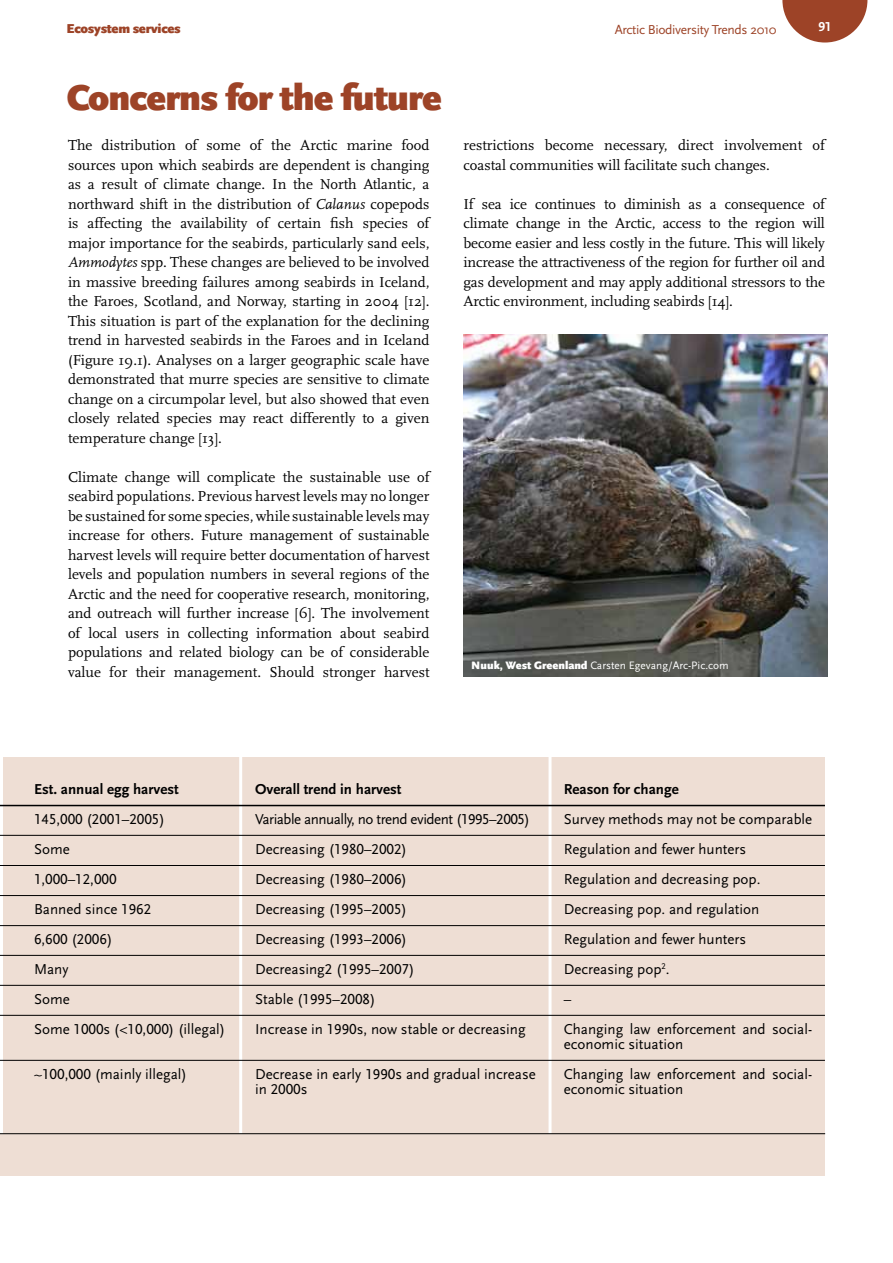
<style>
.page{position:relative;width:893px;height:1263px;background:#fff}
.page>*{position:absolute;margin:0;border:0;box-sizing:border-box;transform-origin:0 0}
.t1{font:900 37.5px "Scala Sans";letter-spacing:-.025em;color:#9d4327}
.t2{font:15px/19.5px "Scala";color:#000;text-align:justify}
.t3{font:15px/30px "Scala Sans LF";color:#000}
.t4{font:700 15px "Scala Sans LF";color:#000}
.t5{font:13.5px "Scala Sans";letter-spacing:-.025em;color:#9d4327}
.t6{font:900 13.5px "Scala Sans";letter-spacing:-.025em;color:#9d4327}
.t7{font:700 13.5px "Scala Sans LF";color:#fff}
.t8{font:11.25px "Scala Sans";color:#fff}
.s1{font-style:italic}
.s2{font-weight:900}
</style>
<div class="page">
<svg style="left:782px;top:0;width:85px;height:43px"></svg>
<img style="left:463px;top:335px;width:364px;height:342px">
<div style="left:0;top:757px;width:825px;height:418px;background:#eeded4"></div>
<hr style="left:0;top:741px;width:3px;height:393px;background:#fff">
<hr style="left:239px;top:741px;width:3px;height:393px;background:#fff">
<hr style="left:549px;top:741px;width:3px;height:393px;background:#fff">
<hr style="left:0;top:805px;width:825px;height:1px;background:#000">
<hr style="left:0;top:835px;width:825px;height:1px;background:#000">
<hr style="left:0;top:865px;width:825px;height:1px;background:#000">
<hr style="left:0;top:895px;width:825px;height:1px;background:#000">
<hr style="left:0;top:925px;width:825px;height:1px;background:#000">
<hr style="left:0;top:955px;width:825px;height:1px;background:#000">
<hr style="left:0;top:985px;width:825px;height:1px;background:#000">
<hr style="left:0;top:1015px;width:825px;height:1px;background:#000">
<hr style="left:0;top:1060px;width:825px;height:1px;background:#000">
<hr style="left:0;top:1133px;width:825px;height:1px;background:#000">
<p class="t6" style="left:67px;top:21px;width:116px">Ecosystem services</p>
<p class="t5" style="left:615px;top:22px;width:163px">Arctic Biodiversity Trends 2010</p>
<p class="t7" style="left:818px;top:20px;width:15px">91</p>
<h1 class="t1" style="left:67px;top:77px;width:377px">Concerns for the future</h1>
<p class="t2" style="left:68px;top:136px;width:363px">The distribution of some of the Arctic marine food sources upon which seabirds are dependent is changing as a result of climate change. In the North Atlantic, a northward shift in the distribution of <span class="s1">Calanus</span> copepods is affecting the availability of certain fish species of major importance for the seabirds, particularly sand eels, <span class="s1">Ammodytes</span> spp. These changes are believed to be involved in massive breeding failures among seabirds in Iceland, the Faroes, Scotland, and Norway, starting in 2004 [12].<br>This situation is part of the explanation for the declining trend in harvested seabirds in the Faroes and in Iceland (Figure 19.1). Analyses on a larger geographic scale have demonstrated that murre species are sensitive to climate change on a circumpolar level, but also showed that even closely related species may react differently to a given temperature change [13].</p>
<p class="t2" style="left:68px;top:467px;width:363px">Climate change will complicate the sustainable use of seabird populations. Previous harvest levels may no longer be sustained for some species, while sustainable levels may increase for others. Future management of sustainable harvest levels will require better documentation of harvest levels and population numbers in several regions of the Arctic and the need for cooperative research, monitoring, and outreach will further increase [6]. The involvement of local users in collecting information about seabird populations and related biology can be of considerable value for their management. Should stronger harvest</p>
<p class="t2" style="left:463px;top:136px;width:363px">restrictions become necessary, direct involvement of coastal communities will facilitate such changes.</p>
<p class="t2" style="left:463px;top:194px;width:363px">If sea ice continues to diminish as a consequence of climate change in the Arctic, access to the region will become easier and less costly in the future. This will likely increase the attractiveness of the region for further oil and gas development and may apply additional stressors to the Arctic environment, including seabirds [14].</p>
<p class="t8" style="left:471px;top:659px;width:259px"><span class="s2">Nuuk, West Greenland</span> Carsten Egevang/Arc-Pic.com</p>
<p class="t4" style="left:34px;top:781px;width:146px">Est. annual egg harvest</p>
<p class="t3" style="left:34px;top:805px;width:193px">145,000 (2001–2005)<br>Some<br>1,000–12,000<br>Banned since 1962<br>6,600 (2006)<br>Many<br>Some<br>Some 1000s (&lt;10,000) (illegal)</p>
<p class="t3" style="left:34px;top:1060px;width:154px">~100,000 (mainly illegal)</p>
<p class="t4" style="left:255px;top:781px;width:148px">Overall trend in harvest</p>
<p class="t3" style="left:255px;top:805px;width:276px">Variable annually, no trend evident (1995–2005)<br>Decreasing (1980–2002)<br>Decreasing (1980–2006)<br>Decreasing (1995–2005)<br>Decreasing (1993–2006)<br>Decreasing2 (1995–2007)<br>Stable (1995–2008)<br>Increase in 1990s, now stable or decreasing</p>
<p class="t3" style="left:255px;top:1067px;width:282px;line-height:15px">Decrease in early 1990s and gradual increase in 2000s</p>
<p class="t4" style="left:564px;top:781px;width:116px">Reason for change</p>
<p class="t3" style="left:564px;top:805px;width:250px">Survey methods may not be comparable<br>Regulation and fewer hunters<br>Regulation and decreasing pop.<br>Decreasing pop. and regulation<br>Regulation and fewer hunters<br>Decreasing pop<sup>2</sup>.<br>–<br>Changing law enforcement and social-</p>
<p class="t3" style="left:564px;top:1030px;width:250px">economic situation<br>Changing law enforcement and social-</p>
<p class="t3" style="left:564px;top:1075px;width:121px">economic situation</p>
</div>
